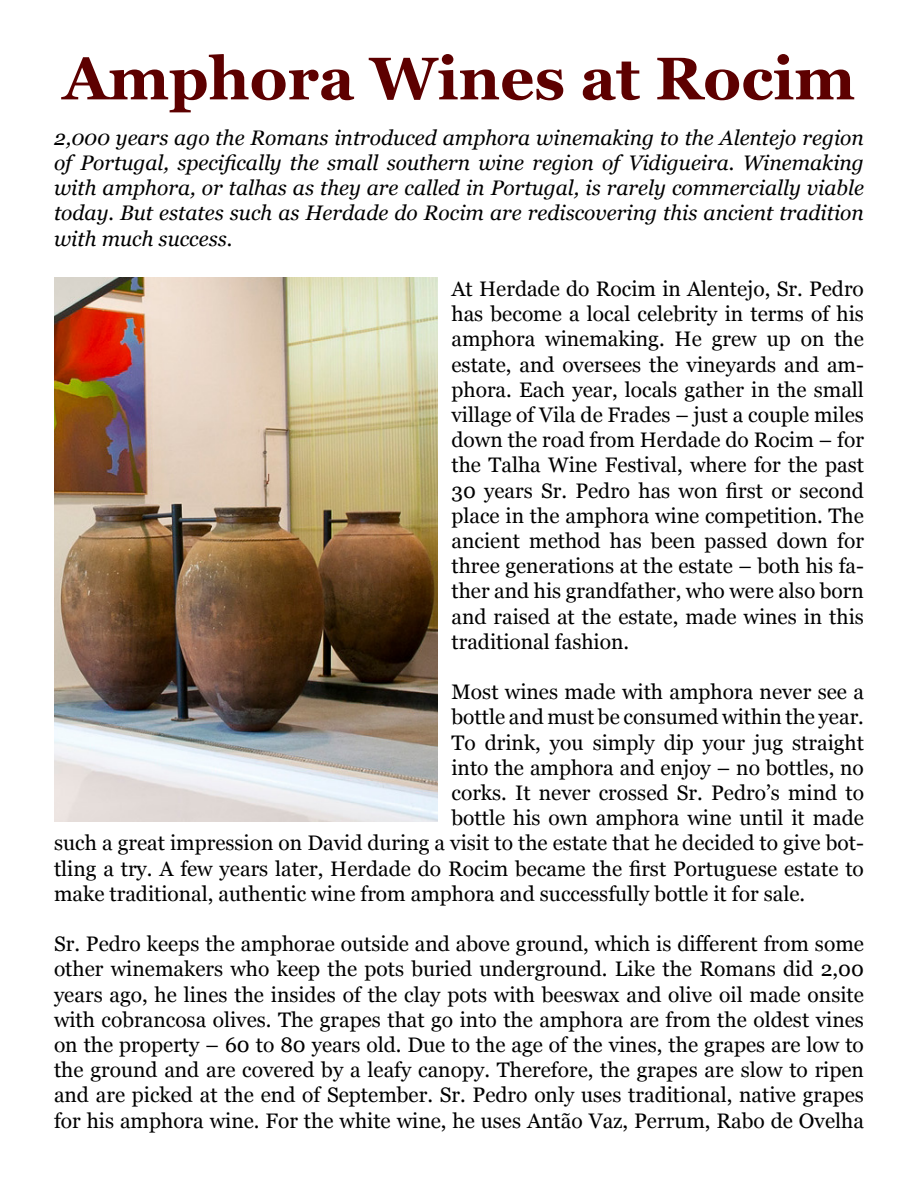
<style>
.page{position:relative;width:918px;height:1188px;background:#fff}
.page>*{position:absolute;margin:0;border:0;box-sizing:border-box;transform-origin:0 0}
.t1{font:700 60px "Georgia";color:#5d0000}
.t2{font:21px/25.2px "Georgia";color:#000;text-align:justify}
.t3{font:italic 21px/25.2px "Georgia";color:#000;text-align:justify}
</style>
<div class="page">
<img style="left:54px;top:278px;width:384px;height:544px">
<h1 class="t1" style="left:63px;top:33px;width:794px">Amphora Wines at Rocim</h1>
<p class="t3" style="left:54px;top:124px;width:812px">2,000 years ago the Romans introduced amphora winemaking to the Alentejo region of Portugal, specifically the small southern wine region of Vidigueira. Winemaking with amphora, or talhas as they are called in Portugal, is rarely commercially viable today. But estates such as Herdade do Rocim are rediscovering this ancient tradition with much success.</p>
<p class="t2" style="left:452px;top:275px;width:414px">At Herdade do Rocim in Alentejo, Sr. Pedro has become a local celebrity in terms of his amphora winemaking. He grew up on the estate, and oversees the vineyards and am&shy;phora. Each year, locals gather in the small village of Vila de Frades – just a couple miles down the road from Herdade do Rocim – for the Talha Wine Festival, where for the past 30 years Sr. Pedro has won first or second place in the amphora wine competition. The ancient method has been passed down for three generations at the estate – both his fa&shy;ther and his grandfather, who were also born and raised at the estate, made wines in this traditional fashion.</p>
<p class="t2" style="left:452px;top:679px;width:414px">Most wines made with amphora never see a</p>
<p class="t2" style="left:452px;top:704px;width:414px">bottle and must be consumed within the year.</p>
<p class="t2" style="left:452px;top:729px;width:414px">To drink, you simply dip your jug straight</p>
<p class="t2" style="left:452px;top:754px;width:414px">into the amphora and enjoy – no bottles, no</p>
<p class="t2" style="left:452px;top:779px;width:414px">corks. It never crossed Sr. Pedro’s mind to</p>
<p class="t2" style="left:452px;top:805px;width:414px">bottle his own amphora wine until it made</p>
<p class="t2" style="left:54px;top:830px;width:811px">such a great impression on David during a visit to the estate that he decided to give bot-</p>
<p class="t2" style="left:54px;top:855px;width:811px">tling a try. A few years later, Herdade do Rocim became the first Portuguese estate to</p>
<p class="t2" style="left:54px;top:880px;width:753px">make traditional, authentic wine from amphora and successfully bottle it for sale.</p>
<p class="t2" style="left:54px;top:931px;width:812px">Sr. Pedro keeps the amphorae outside and above ground, which is different from some other winemakers who keep the pots buried underground. Like the Romans did 2,00 years ago, he lines the insides of the clay pots with beeswax and olive oil made onsite with cobrancosa olives. The grapes that go into the amphora are from the oldest vines on the property – 60 to 80 years old. Due to the age of the vines, the grapes are low to the ground and are covered by a leafy canopy. Therefore, the grapes are slow to ripen and are picked at the end of September. Sr. Pedro only uses traditional, native grapes for his amphora wine. For the white wine, he uses Antão Vaz, Perrum, Rabo de Ovelha</p>
</div>
